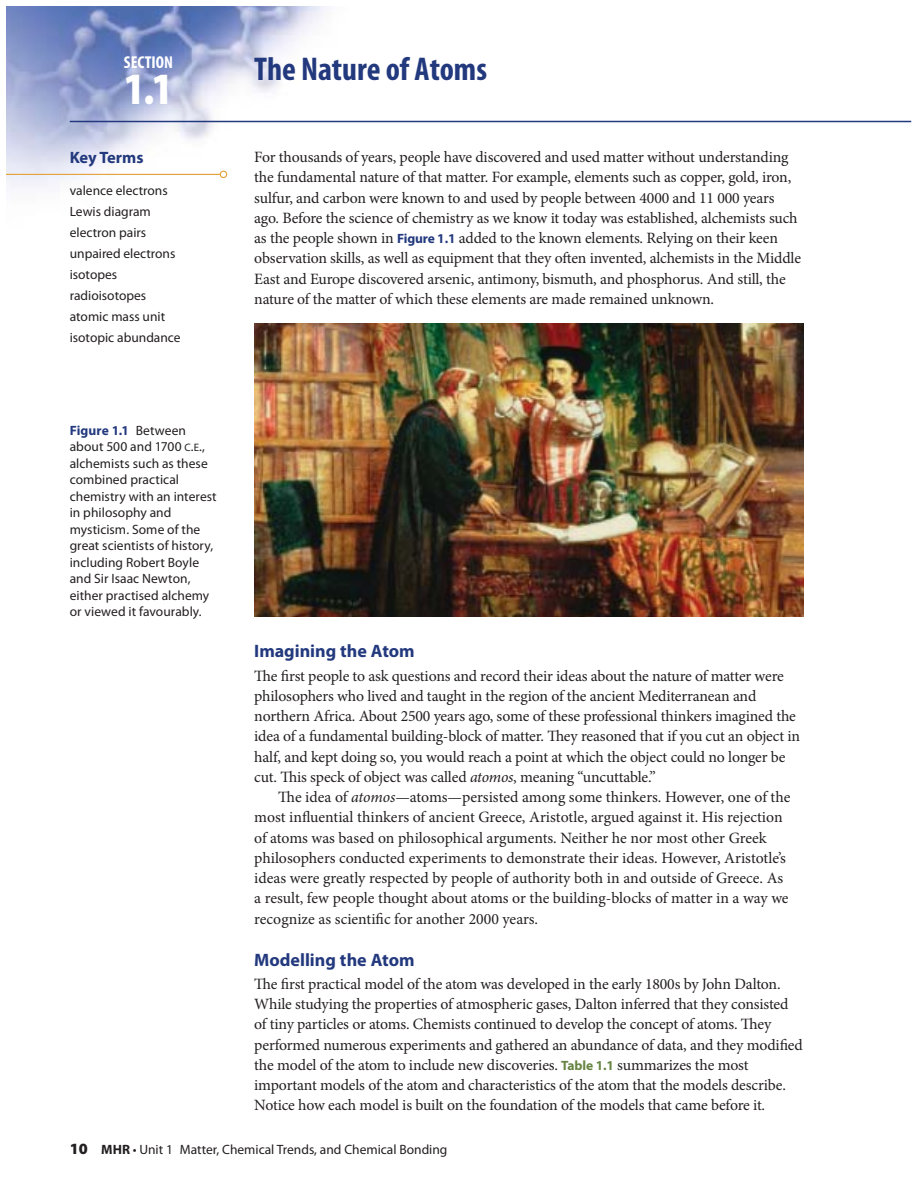
<style>
.page{position:relative;width:918px;height:1188px;background:#fff}
.page>*{position:absolute;margin:0;border:0;box-sizing:border-box;transform-origin:0 0}
.t1{font:900 condensed 45px "Myriad Pro";color:#fff}
.t2{font:700 condensed 33px "Myriad Pro";color:#23397e}
.t3{font:700 18px "Myriad Pro";color:#23397e}
.t4{font:700 condensed 17.25px "Myriad Pro";color:#fff}
.t5{font:700 16.5px "Myriad Pro";letter-spacing:-.005em;color:#23397e}
.t6{font:15.75px/20.2px "Minion Pro";letter-spacing:-.01em;color:#231f20}
.t7{font:13.5px/16.5px "Myriad Pro";color:#231f20}
.s1{font-weight:700;color:#23397e}
.s2{font-size:10.8px}
.s3{font-family:"Myriad Pro";font-weight:700;font-size:13.5px;color:#23397e}
.s4{font-style:italic}
.s5{font-family:"Myriad Pro";font-weight:700;font-size:13.5px;color:#678442}
.s6{font-weight:900;font-size:15.75px}
.s7{font-weight:700}
</style>
<div class="page">
<img style="left:7px;top:7px;width:904px;height:180px">
<hr style="left:70px;top:121px;width:841px;height:1px;background:#23397e">
<hr style="left:7px;top:174px;width:213px;height:1px;background:#e3a039">
<div style="left:220px;top:171px;width:7px;height:7px;background:#fff;border-radius:50%"></div>
<div style="left:220px;top:171px;width:7px;height:7px;border:1px solid #e3a039;border-radius:50%"></div>
<img style="left:254px;top:323px;width:549px;height:294px">
<p class="t4" style="left:124px;top:52px;width:51px">SECTION</p>
<h1 class="t1" style="left:124px;top:62px;width:50px">1.1</h1>
<p class="t5" style="left:70px;top:151px;width:75px">Key Terms</p>
<p class="t7" style="left:70px;top:180px;width:112px;line-height:21px">valence electrons<br>Lewis diagram electron pairs unpaired electrons isotopes radioisotopes atomic mass unit isotopic abundance</p>
<p class="t7" style="left:70px;top:423px;width:149px"><span class="s1">Figure 1.1</span> Between about 500 and 1700 <span class="s2">C</span>.<span class="s2">E</span>., alchemists such as these combined practical chemistry with an interest in philosophy and mysticism. Some of the great scientists of history, including Robert Boyle and Sir Isaac Newton, either practised alchemy or viewed it favourably.</p>
<h2 class="t2" style="left:254px;top:49px;width:234px">The Nature of Atoms</h2>
<p class="t6" style="left:254px;top:148px;width:548px">For thousands of years, people have discovered and used matter without understanding the fundamental nature of that matter. For example, elements such as copper, gold, iron, sulfur, and carbon were known to and used by people between 4000 and 11 000 years ago. Before the science of chemistry as we know it today was established, alchemists such as the people shown in <span class="s3">Figure 1.1</span> added to the known elements. Relying on their keen observation skills, as well as equipment that they often invented, alchemists in the Middle East and Europe discovered arsenic, antimony, bismuth, and phosphorus. And still, the nature of the matter of which these elements are made remained unknown.</p>
<p class="t3" style="left:254px;top:644px;width:162px">Imagining the Atom</p>
<p class="t6" style="left:254px;top:667px;width:547px">The first people to ask questions and record their ideas about the nature of matter were philosophers who lived and taught in the region of the ancient Mediterranean and northern Africa. About 2500 years ago, some of these professional thinkers imagined the idea of a fundamental building-block of matter. They reasoned that if you cut an object in half, and kept doing so, you would reach a point at which the object could no longer be cut. This speck of object was called <span class="s4">atomos</span>, meaning “uncuttable.”</p>
<p class="t6" style="left:254px;top:788px;width:538px;text-indent:24px">The idea of <span class="s4">atomos</span>—atoms—persisted among some thinkers. However, one of the most influential thinkers of ancient Greece, Aristotle, argued against it. His rejection of atoms was based on philosophical arguments. Neither he nor most other Greek philosophers conducted experiments to demonstrate their ideas. However, Aristotle’s ideas were greatly respected by people of authority both in and outside of Greece. As a result, few people thought about atoms or the building-blocks of matter in a way we recognize as scientific for another 2000 years.</p>
<p class="t3" style="left:254px;top:953px;width:162px">Modelling the Atom</p>
<p class="t6" style="left:254px;top:975px;width:550px">The first practical model of the atom was developed in the early 1800s by John Dalton.<br>While studying the properties of atmospheric gases, Dalton inferred that they consisted of tiny particles or atoms. Chemists continued to develop the concept of atoms. They performed numerous experiments and gathered an abundance of data, and they modified the model of the atom to include new discoveries. <span class="s5">Table 1.1</span> summarizes the most important models of the atom and characteristics of the atom that the models describe.<br>Notice how each model is built on the foundation of the models that came before it.</p>
<p class="t7" style="left:70px;top:1142px;width:379px"><span class="s6">10</span> <span class="s7">MHR</span> • Unit 1 Matter, Chemical Trends, and Chemical Bonding</p>
</div>
